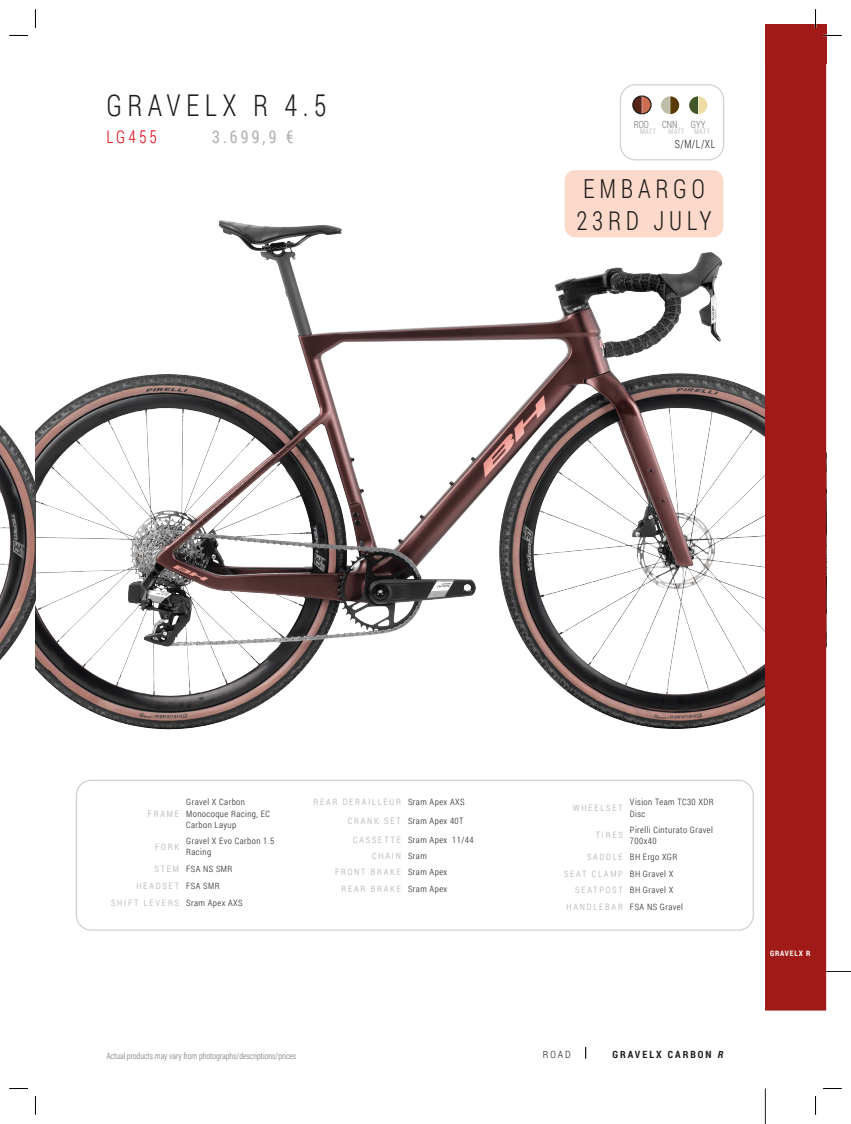
<style>
.page{position:relative;width:851px;height:1124px;background:#fff}
.page>*{position:absolute;margin:0;border:0;box-sizing:border-box;transform-origin:0 0}
.t1{font:300 30px "Roboto Condensed";letter-spacing:.2em;color:#1d1d1b;scale:.9 1}
.t2{font:300 26.25px/32.5px "Roboto Condensed";letter-spacing:.2em;color:#1d1d1b;scale:.9 1}
.t3{font:17.5px "Roboto Condensed";color:#b2b2b2;scale:.9 1}
.t4{font:300 17.5px "Roboto Condensed";letter-spacing:.2em;color:#e30614;scale:.9 1}
.t5{font:300 11.25px "Roboto Condensed";color:#1d1d1b;scale:.9 1}
.t6{font:700 10px "Roboto Condensed";letter-spacing:.2em;color:#1d1d1b}
.t7{font:300 10px "Roboto Condensed";color:#70706f;scale:.9 1}
.t8{font:300 10px "Roboto Condensed";color:#1d1d1b}
.t9{font:300 8.75px/11.2px "Roboto Condensed";letter-spacing:.05em;color:#1d1d1b}
.t10{font:300 8.75px "Roboto Condensed";letter-spacing:.2em;color:#a8a8a8}
.t11{font:300 8.75px "Roboto Condensed";color:#70706f;scale:.9 1}
.t12{font:300 8.75px "Roboto Condensed";letter-spacing:.125em;color:#1d1d1b}
.t13{font:300 8.75px "Roboto Condensed";letter-spacing:.135em;color:#a8a8a8}
.t14{font:300 8.75px "Roboto Condensed";letter-spacing:.135em;color:#1d1d1b}
.t15{font:7.5px "Roboto Condensed";letter-spacing:.06em;color:#c7c7c6;scale:.9 1}
.t16{font:700 7.5px "Roboto Condensed";letter-spacing:.11em;color:#fff}
.s1{color:#a8a8a8}
.s2{color:#1d1d1b}
.s3{font-style:italic}
</style>
<div class="page">
<div style="left:76px;top:779px;width:677px;height:151px;border:1px solid #d1d1d1;border-radius:15px"></div>
<svg style="left:661px;top:96px;width:18px;height:18px"></svg>
<svg style="left:689px;top:96px;width:18px;height:18px"></svg>
<div style="left:619px;top:84px;width:105px;height:76px;border:1px solid #d1d1d1;border-radius:15px"></div>
<svg style="left:632px;top:95px;width:20px;height:20px"></svg>
<img style="left:0;top:190px;width:764px;height:540px">
<div style="left:564px;top:170px;width:159px;height:67px;background:#fcd9ca;border-radius:11px"></div>
<div style="left:764px;top:25px;width:62px;height:39px;background:#a01a18"></div>
<div style="left:764px;top:35px;width:62px;height:975px;background:#a01a18"></div>
<svg style="left:826px;top:971px;width:24px;height:1px"></svg>
<hr style="left:765px;top:1088px;width:1px;height:35px;background:#1d1d1b">
<svg style="left:9px;top:35px;width:19px;height:1px"></svg>
<svg style="left:822px;top:35px;width:19px;height:1px"></svg>
<svg style="left:9px;top:1088px;width:19px;height:1px"></svg>
<svg style="left:823px;top:1088px;width:18px;height:1px"></svg>
<svg style="left:35px;top:9px;width:1px;height:19px"></svg>
<svg style="left:35px;top:1096px;width:1px;height:18px"></svg>
<svg style="left:814px;top:9px;width:2px;height:19px"></svg>
<svg style="left:815px;top:1096px;width:1px;height:18px"></svg>
<h1 class="t1" style="left:106px;top:84px;width:246px">GRAVELX R 4.5</h1>
<h3 class="t4" style="left:106px;top:125px;width:58px">LG455</h3>
<h3 class="t3" style="left:212px;top:125px;width:92px">3.699,9 €</h3>
<p class="t7" style="left:633px;top:117px;width:18px">ROO</p>
<p class="t7" style="left:662px;top:117px;width:19px">CNN</p>
<p class="t7" style="left:690px;top:117px;width:18px">GYY</p>
<p class="t15" style="left:640px;top:126px;width:19px">MATT</p>
<p class="t15" style="left:668px;top:126px;width:48px">MATT MATT</p>
<p class="t5" style="left:674px;top:136px;width:47px">S/M/L/XL</p>
<h2 class="t2" style="left:576px;top:171px;width:152px">EMBARGO<br>23RD JULY</h2>
<p class="t10" style="left:148px;top:807px;width:33px">FRAME</p>
<p class="t9" style="left:186px;top:796px;width:85px">Gravel X Carbon<br>Monocoque Racing, EC<br>Carbon Layup</p>
<p class="t10" style="left:155px;top:840px;width:25px">FORK</p>
<p class="t9" style="left:186px;top:835px;width:89px">Gravel X Evo Carbon 1.5<br>Racing</p>
<p class="t9" style="left:154px;top:863px;width:79px"><span class="s1">STEM</span> FSA NS SMR</p>
<p class="t10" style="left:136px;top:880px;width:85px">HEADSET <span class="s2">FSA SMR</span></p>
<p class="t10" style="left:111px;top:896px;width:133px">SHIFT LEVERS <span class="s2">Sram Apex AXS</span></p>
<p class="t10" style="left:313px;top:796px;width:153px">REAR DERAILLEUR <span class="s2">Sram Apex AXS</span></p>
<p class="t9" style="left:348px;top:815px;width:117px"><span class="s1">CRANK SE T</span> Sram Apex 40T</p>
<p class="t9" style="left:353px;top:833px;width:122px"><span class="s1">CASSETTE</span> Sram Apex 11/44</p>
<p class="t10" style="left:372px;top:849px;width:56px">CHAIN <span class="s2">Sram</span></p>
<p class="t10" style="left:335px;top:866px;width:114px">FRONT BRAKE <span class="s2">Sram Apex</span></p>
<p class="t10" style="left:341px;top:882px;width:107px">REAR BRAKE <span class="s2">Sram Apex</span></p>
<p class="t11" style="left:106px;top:1049px;width:212px">Actual products may vary from photographs/descriptions/prices</p>
<p class="t10" style="left:573px;top:801px;width:51px">WHEELSET</p>
<p class="t9" style="left:630px;top:796px;width:85px">Vision Team TC30 XDR<br>Disc</p>
<p class="t10" style="left:595px;top:829px;width:29px">TIRES</p>
<p class="t9" style="left:630px;top:823px;width:84px">Pirelli Cinturato Gravel<br>700x40</p>
<p class="t9" style="left:587px;top:851px;width:92px"><span class="s1">SADDLE</span> BH Ergo XGR</p>
<p class="t13" style="left:564px;top:867px;width:111px">SEAT CLAMP <span class="s2">BH Gravel X</span></p>
<p class="t14" style="left:575px;top:884px;width:100px"><span class="s1">SEATPOST</span> BH Gravel X</p>
<p class="t12" style="left:566px;top:900px;width:118px"><span class="s1">HANDLEBAR</span> FSA NS Gravel</p>
<p class="t8" style="left:543px;top:1047px;width:29px">ROAD</p>
<p class="t6" style="left:612px;top:1047px;width:112px">GRAVELX CARBON <span class="s3">R</span></p>
<p class="t16" style="left:769px;top:947px;width:42px">GRAVELX R</p>
</div>
